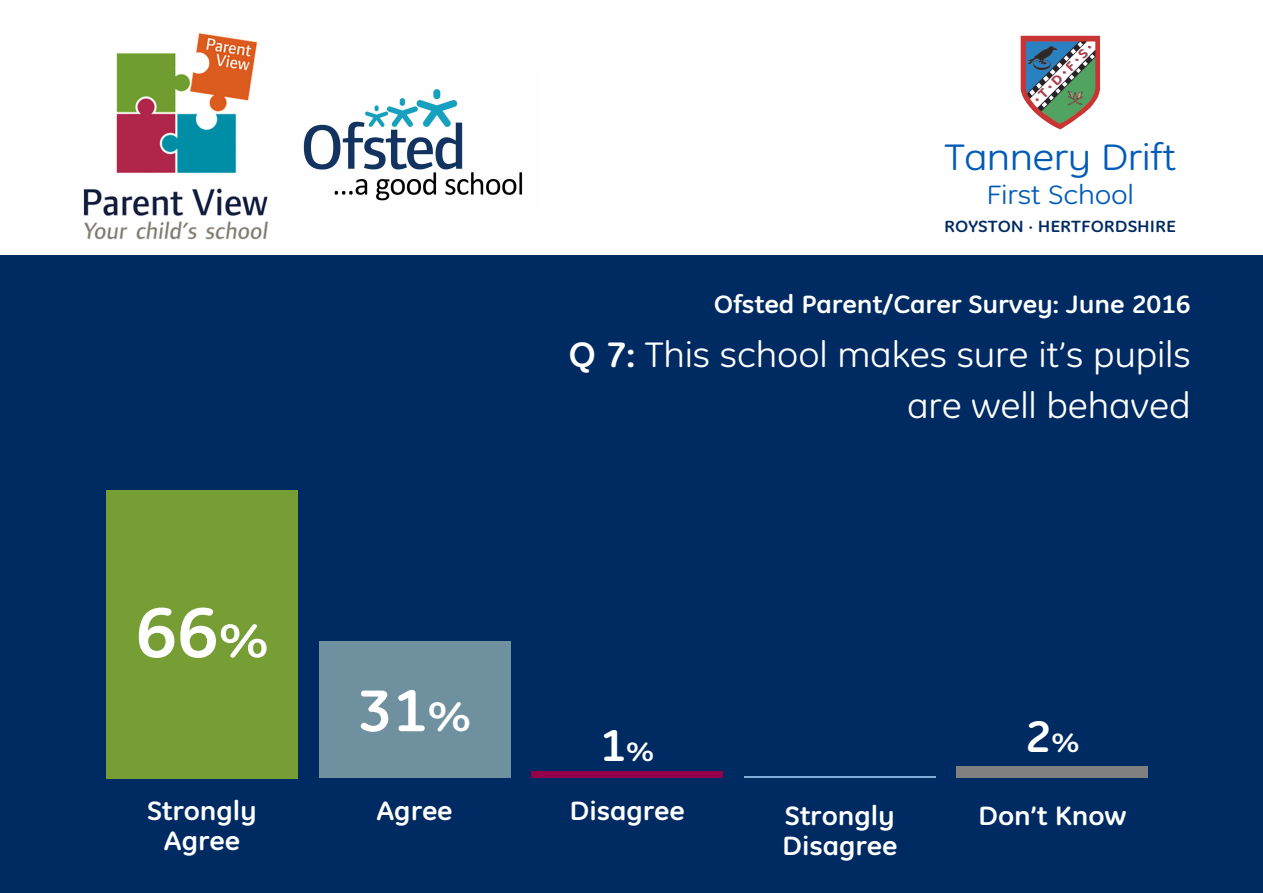
<style>
.page{position:relative;width:1263px;height:893px;background:#fff}
.page>*{position:absolute;margin:0;border:0;box-sizing:border-box;transform-origin:0 0}
.t1{font:700 72px "GE Inspira";color:#fff;scale:1.1 1}
.t2{font:700 59.85px "GE Inspira";color:#fff;scale:1.1 1}
.t3{font:700 45px "GE Inspira";color:#fff;scale:1.1 1}
.t4{font:37.5px "GE Inspira";letter-spacing:-.015em;color:#005bb7;scale:1.15 1}
.t5{font:36px/50.6px "GE Inspira";letter-spacing:-.005em;color:#fff;text-align:right;scale:1.1 1}
.t6{font:700 27px/30px "GE Inspira";letter-spacing:-.005em;color:#fff;text-align:center;scale:1.1 1}
.t7{font:27px "GE Inspira";letter-spacing:-.01em;color:#005bb7;scale:1.15 1}
.t8{font:700 25.5px "GE Inspira";letter-spacing:-.005em;color:#fff;scale:1.1 1}
.t9{font:700 16.5px "GE Inspira";color:#002b62;scale:1.15 1}
.s1{font-size:48px}
.s2{font-size:7.5px}
.s3{font-weight:700}
.s4{font-size:41.85px}
.s5{font-size:27px}
</style>
<div class="page">
<div style="left:0;top:255px;width:1263px;height:638px;background:#002b62"></div>
<div style="left:106px;top:490px;width:192px;height:288px;background:#769e35"></div>
<div style="left:319px;top:641px;width:191px;height:137px;background:#6e909f"></div>
<div style="left:531px;top:772px;width:192px;height:6px;background:#95004a"></div>
<div style="left:957px;top:766px;width:191px;height:12px;background:#808080"></div>
<hr style="left:744px;top:777px;width:191px;height:1px;background:#80addb">
<img style="left:1020px;top:35px;width:80px;height:95px">
<img style="left:83px;top:33px;width:185px;height:207px">
<img style="left:303px;top:89px;width:220px;height:112px">
<h1 class="t1" style="left:135px;top:608px;width:123px">66<span class="s1">%</span></h1>
<p class="t6" style="left:147px;top:799px;width:101px">Strongly<br>Agree</p>
<h3 class="t4" style="left:944px;top:145px;width:203px">Tannery Drift</h3>
<p class="t7" style="left:986px;top:186px;width:130px">First School</p>
<p class="t9" style="left:944px;top:220px;width:203px">ROYSTON <span class="s2">•</span> HERTFORDSHIRE</p>
<p class="t8" style="left:714px;top:296px;width:435px">Ofsted Parent/Carer Survey: June 2016</p>
<h3 class="t5" style="left:568px;top:333px;width:567px"><span class="s3">Q 7:</span> This school makes sure it’s pupils are well behaved</h3>
<h2 class="t2" style="left:358px;top:691px;width:105px">31<span class="s4">%</span></h2>
<h3 class="t3" style="left:600px;top:730px;width:51px">1<span class="s5">%</span></h3>
<h3 class="t3" style="left:1025px;top:722px;width:51px">2<span class="s5">%</span></h3>
<p class="t6" style="left:377px;top:799px;width:71px">Agree</p>
<p class="t6" style="left:570px;top:799px;width:106px">Disagree</p>
<p class="t6" style="left:782px;top:803px;width:106px;text-align:left">Strongly<br>Disagree</p>
<p class="t6" style="left:978px;top:803px;width:136px">Don’t Know</p>
</div>
